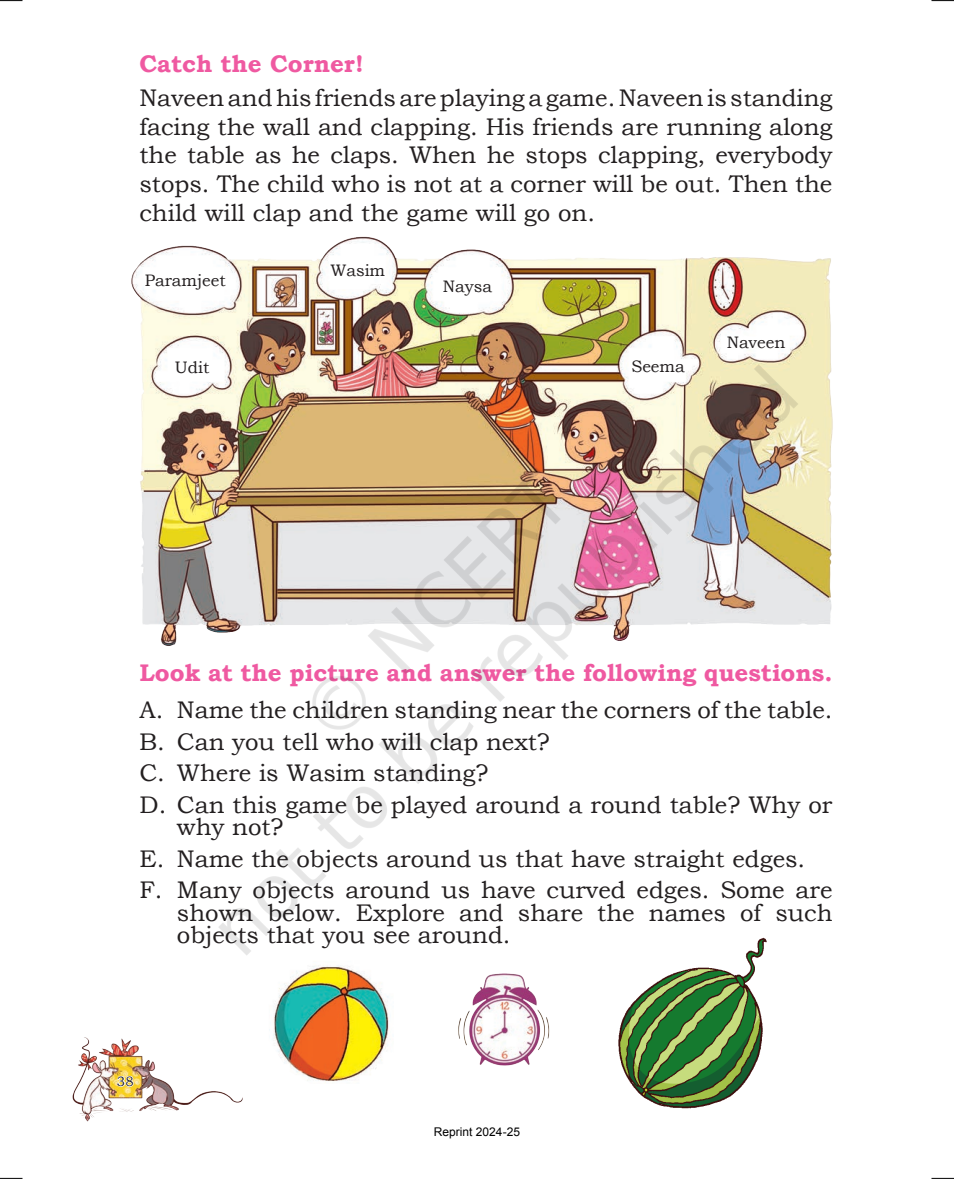
<style>
.page{position:relative;width:954px;height:1179px;background:#fff}
.page>*{position:absolute;margin:0;border:0;box-sizing:border-box;transform-origin:0 0}
.t1{font:24px/31.5px "Bookman Old Style";color:#231f20}
.t2{font:700 24px "Bookman Old Style";color:#ef59a1}
.t3{font:16.65px "Bookman Old Style";color:#231f20}
.t4{font:13.5px "Bookman Old Style";color:#231f20}
.t5{font:12px "Arial";color:#000}
</style>
<div class="page">
<svg style="left:0;top:0;width:19px;height:1px"></svg>
<svg style="left:935px;top:0;width:19px;height:1px"></svg>
<svg style="left:0;top:1177px;width:22px;height:2px"></svg>
<svg style="left:932px;top:1177px;width:22px;height:2px"></svg>
<img style="left:19px;top:0;width:916px;height:1178px">
<img style="left:115px;top:290px;width:700px;height:699px">
<p class="t2" style="left:140px;top:46px;width:226px">Catch the Corner!</p>
<p class="t1" style="left:140px;top:83px;width:695px;line-height:28.8px;text-align:justify">Naveen and his friends are playing a game. Naveen is standing facing the wall and clapping. His friends are running along the table as he claps. When he stops clapping, everybody stops. The child who is not at a corner will be out. Then the child will clap and the game will go on.</p>
<p class="t3" style="left:145px;top:270px;width:83px">Paramjeet</p>
<p class="t3" style="left:175px;top:356px;width:36px">Udit</p>
<p class="t3" style="left:330px;top:260px;width:56px">Wasim</p>
<p class="t3" style="left:443px;top:276px;width:51px">Naysa</p>
<p class="t3" style="left:631px;top:355px;width:55px">Seema</p>
<p class="t3" style="left:727px;top:331px;width:60px">Naveen</p>
<p class="t2" style="left:140px;top:655px;width:695px">Look at the picture and answer the following questions.</p>
<p class="t1" style="left:140px;top:694px;width:695px">A. Name the children standing near the corners of the table.<br>B. Can you tell who will clap next?<br>C. Where is Wasim standing?<br>D. Can this game be played around a round table? Why or</p>
<p class="t1" style="left:140px;top:811px;width:695px;text-indent:37px">why not?<br>E. Name the objects around us that have straight edges.<br>F. Many objects around us have curved edges. Some are</p>
<p class="t1" style="left:177px;top:901px;width:657px;line-height:22.5px">shown below. Explore and share the names of such objects that you see around.</p>
<p class="t4" style="left:117px;top:1072px;width:18px">38</p>
<p class="t5" style="left:434px;top:1123px;width:88px">Reprint 2024-25</p>
</div>
